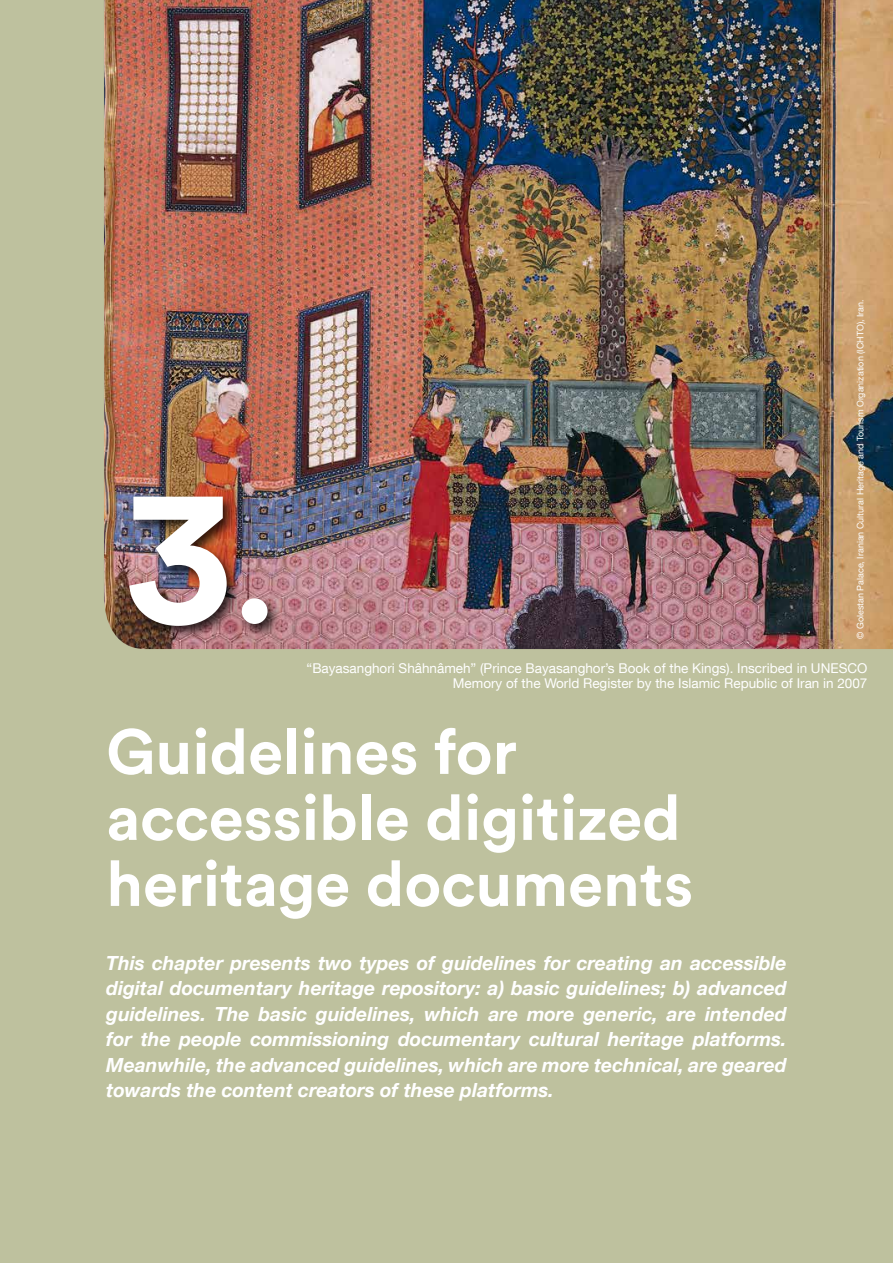
<style>
.page{position:relative;width:893px;height:1263px;background:#fff}
.page>*{position:absolute;margin:0;border:0;box-sizing:border-box;transform-origin:0 0}
.Heading_chapter_titl{font:700 194.7px "Circular Std";color:#fff}
.Heading_chapter_titl-2{font:700 63px/66px "Circular Std";color:#fff}
.texte_courant{font:italic 700 19.5px/25.5px "Helvetica Neue LT Com";color:#fff;text-align:justify}
.photo_CR{font:13.5px/15px "Helvetica Neue LT Com";color:#fff;text-align:right}
.photo_CR-2{font:9px "Helvetica Neue LT Com";color:#fff}
.s1{font-size:141px}
</style>
<div class="page">
<img style="left:0;top:0;width:893px;height:1263px">
<div style="left:126px;top:493px;width:156px;height:148px;background:#000;opacity:.75"></div>
<h1 class="Heading_chapter_titl" style="left:126px;top:429px;width:152px">3<span class="s1">.</span></h1>
<p class="photo_CR-2" style="left:855px;top:639px;width:341px;rotate:-90deg">© Golestan Palace, Iranian Cultural Heritage and Tourism Organization (ICHTO), Iran.</p>
<p class="photo_CR" style="left:307px;top:660px;width:562px">“Bayasanghori Shâhnâmeh” (Prince Bayasanghor’s Book of the Kings). Inscribed in UNESCO<br>Memory of the World Register by the Islamic Republic of Iran in 2007</p>
<h1 class="Heading_chapter_titl-2" style="left:106px;top:717px;width:588px">Guidelines for accessible digitized heritage documents</h1>
<p class="texte_courant" style="left:106px;top:949px;width:682px">This chapter presents two types of guidelines for creating an accessible digital documentary heritage repository: a) basic guidelines; b) advanced guidelines. The basic guidelines, which are more generic, are intended for the people commissioning documentary cultural heritage platforms.<br>Meanwhile, the advanced guidelines, which are more technical, are geared towards the content creators of these platforms.</p>
</div>
